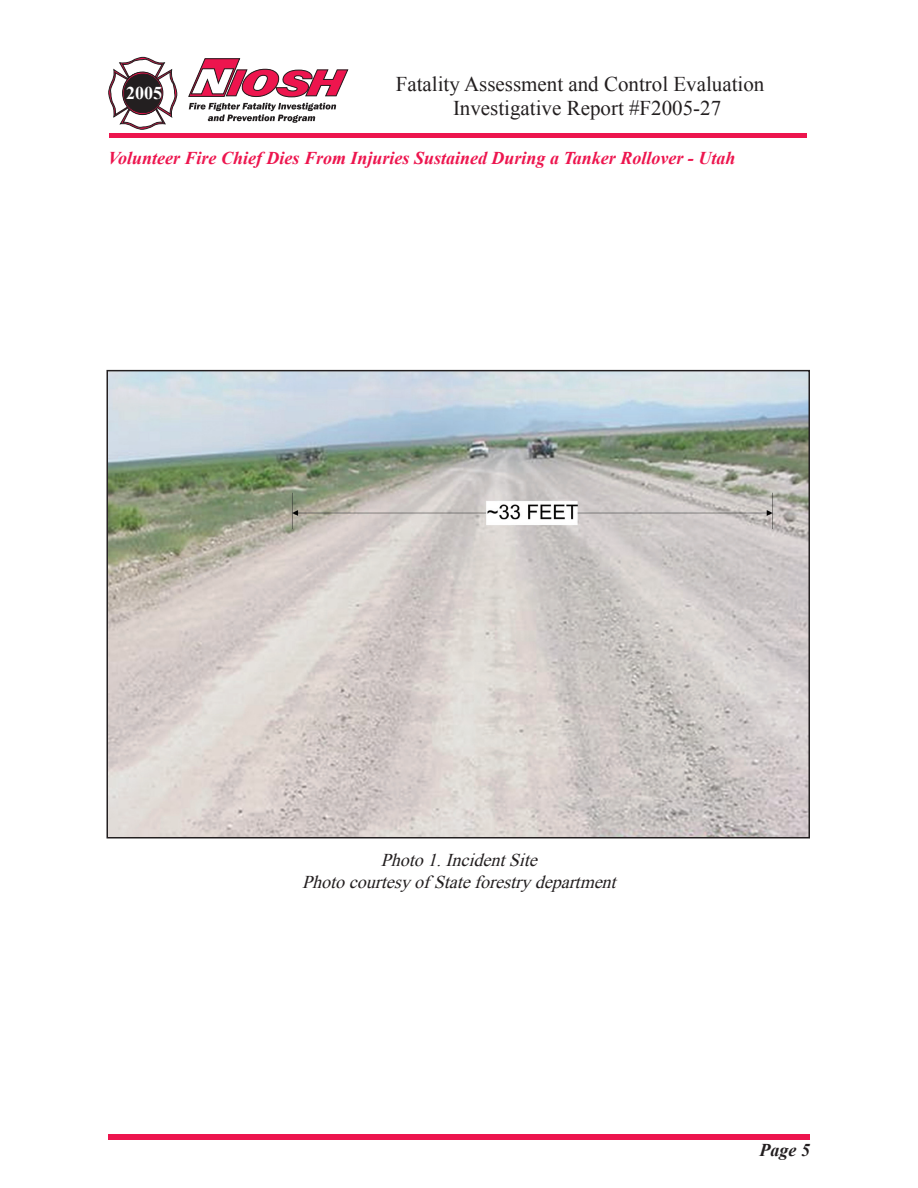
<style>
.page{position:relative;width:918px;height:1188px;background:#fff}
.page>*{position:absolute;margin:0;border:0;box-sizing:border-box;transform-origin:0 0}
.t1{font:21px "Times New Roman";color:#231f20}
.t2{font:italic 700 18px "Times New Roman";color:#ed154e}
.t3{font:italic 18px "Times New Roman";color:#231f20}
.t4{font:italic 700 18px "Times New Roman";color:#231f20}
.t5{font:700 18px "Times New Roman";color:#fff}
</style>
<div class="page">
<div style="left:108px;top:1134px;width:702px;height:6px;background:#ed154e"></div>
<svg style="left:108px;top:57px;width:69px;height:73px"></svg>
<svg style="left:123px;top:72px;width:40px;height:43px"></svg>
<div style="left:122px;top:72px;width:41px;height:43px;border:1px solid #231f20;border-radius:50%"></div>
<div style="left:124px;top:74px;width:37px;height:39px;background:#231f20;border-radius:50%"></div>
<div style="left:124px;top:74px;width:38px;height:39px;border:1px solid #231f20;border-radius:50%"></div>
<div style="left:109px;top:133px;width:698px;height:5px;background:#ed154e"></div>
<svg style="left:188px;top:58px;width:161px;height:65px"></svg>
<img style="left:109px;top:373px;width:698px;height:462px">
<div style="left:106px;top:370px;width:704px;height:468px;border:2px solid #231f20"></div>
<p class="t5" style="left:126px;top:81px;width:37px">2005</p>
<p class="t1" style="left:396px;top:69px;width:370px">Fatality Assessment and Control Evaluation</p>
<p class="t1" style="left:453px;top:94px;width:270px">Investigative Report #F2005-27</p>
<p class="t2" style="left:108px;top:145px;width:629px">Volunteer Fire Chief Dies From Injuries Sustained During a Tanker Rollover - Utah</p>
<p class="t3" style="left:381px;top:848px;width:164px">Photo1.IncidentSite</p>
<p class="t3" style="left:302px;top:870px;width:321px">Photocourtesyof Stateforestrydepartment</p>
<p class="t4" style="left:760px;top:1137px;width:38px">Page</p>
</div>
